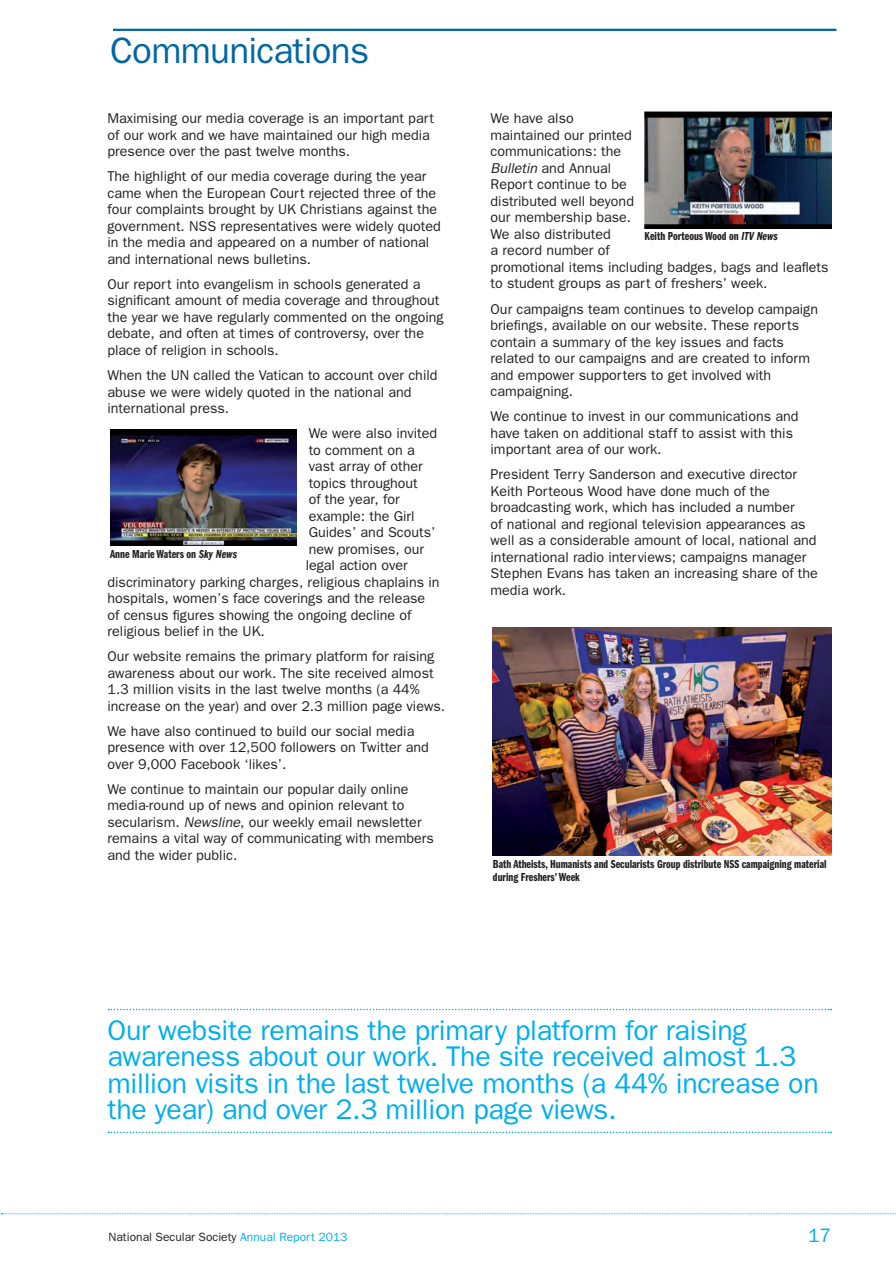
<style>
.page{position:relative;width:896px;height:1266px;background:#fff}
.page>*{position:absolute;margin:0;border:0;box-sizing:border-box;transform-origin:0 0}
.t1{font:36.75px "Franklin Gothic";letter-spacing:-.02em;color:#0067a5}
.t2{font:28.5px/26.2px "Franklin Gothic";letter-spacing:-.01em;color:#00aeef}
.t3{font:19.5px "Franklin Gothic";color:#00aeef}
.t4{font:14.25px/16.5px "Franklin Gothic";color:#231f20}
.t5{font:12px/12.8px "Franklin Gothic Demi Cmpr";color:#231f20}
.t6{font:12px "Franklin Gothic";color:#231f20}
.s1{font-style:italic}
.s2{font-family:"Franklin Gothic Demi Cmpr Ital"}
.s3{color:#00aeef}
</style>
<div class="page">
<svg style="left:0;top:1213px;width:896px;height:1px"></svg>
<img style="left:492px;top:627px;width:338px;height:228px">
<hr style="left:113px;top:29px;width:723px;height:2px;background:#0067a5">
<svg style="left:108px;top:1008px;width:722px;height:2px"></svg>
<svg style="left:108px;top:1131px;width:721px;height:1px"></svg>
<img style="left:644px;top:112px;width:186px;height:116px">
<img style="left:110px;top:429px;width:186px;height:116px">
<h1 class="t1" style="left:110px;top:30px;width:260px">Communications</h1>
<p class="t4" style="left:107px;top:110px;width:328px">Maximising our media coverage is an important part of our work and we have maintained our high media presence over the past twelve months.</p>
<p class="t4" style="left:107px;top:168px;width:334px">The highlight of our media coverage during the year came when the European Court rejected three of the four complaints brought by UK Christians against the government. NSS representatives were widely quoted in the media and appeared on a number of national and international news bulletins.</p>
<p class="t4" style="left:107px;top:275px;width:337px">Our report into evangelism in schools generated a significant amount of media coverage and throughout the year we have regularly commented on the ongoing debate, and often at times of controversy, over the place of religion in schools.</p>
<p class="t4" style="left:107px;top:366px;width:331px">When the UN called the Vatican to account over child abuse we were widely quoted in the national and international press.</p>
<p class="t4" style="left:308px;top:424px;width:130px">We were also invited</p>
<p class="t4" style="left:308px;top:441px;width:108px">to comment on a</p>
<p class="t4" style="left:308px;top:457px;width:115px">vast array of other</p>
<p class="t4" style="left:308px;top:474px;width:111px">topics throughout</p>
<p class="t4" style="left:308px;top:490px;width:92px">of the year, for</p>
<p class="t4" style="left:308px;top:507px;width:107px">example: the Girl</p>
<p class="t4" style="left:308px;top:523px;width:128px">Guides’ and Scouts’</p>
<p class="t4" style="left:308px;top:540px;width:117px">new promises, our</p>
<p class="t4" style="left:305px;top:556px;width:104px">legal action over</p>
<p class="t4" style="left:107px;top:573px;width:333px">discriminatory parking charges, religious chaplains in</p>
<p class="t4" style="left:107px;top:589px;width:319px">hospitals, women’s face coverings and the release</p>
<p class="t4" style="left:107px;top:606px;width:305px">of census figures showing the ongoing decline of</p>
<p class="t4" style="left:107px;top:622px;width:159px">religious belief in the UK.</p>
<p class="t4" style="left:107px;top:647px;width:339px">Our website remains the primary platform for raising awareness about our work. The site received almost 1.3 million visits in the last twelve months (a 44% increase on the year) and over 2.3 million page views.</p>
<p class="t4" style="left:107px;top:722px;width:323px">We have also continued to build our social media presence with over 12,500 followers on Twitter and over 9,000 Facebook ‘likes’.</p>
<p class="t4" style="left:107px;top:780px;width:327px">We continue to maintain our popular daily online media-round up of news and opinion relevant to secularism. <span class="s1">Newsline</span>, our weekly email newsletter remains a vital way of communicating with members and the wider public.</p>
<p class="t5" style="left:110px;top:547px;width:128px">Anne Marie Waters on <span class="s2">Sky News</span></p>
<p class="t4" style="left:490px;top:110px;width:339px">We have also<br>maintained our printed<br>communications: the<br><span class="s1">Bulletin</span> and Annual<br>Report continue to be<br>distributed well beyond<br>our membership base.<br>We also distributed<br>a record number of<br>promotional items including badges, bags and leaflets to student groups as part of freshers’ week.</p>
<p class="t4" style="left:490px;top:300px;width:329px">Our campaigns team continues to develop campaign briefings, available on our website. These reports contain a summary of the key issues and facts related to our campaigns and are created to inform and empower supporters to get involved with campaigning.</p>
<p class="t4" style="left:490px;top:407px;width:309px">We continue to invest in our communications and have taken on additional staff to assist with this important area of our work.</p>
<p class="t4" style="left:490px;top:465px;width:329px">President Terry Sanderson and executive director Keith Porteous Wood have done much of the broadcasting work, which has included a number<br>of national and regional television appearances as well as a considerable amount of local, national and international radio interviews; campaigns manager Stephen Evans has taken an increasing share of the media work.</p>
<p class="t5" style="left:644px;top:230px;width:135px">Keith Porteous Wood on <span class="s2">ITV News</span></p>
<p class="t5" style="left:492px;top:857px;width:335px">Bath Atheists, Humanists and Secularists Group distribute NSS campaigning material during Freshers’ Week</p>
<h2 class="t2" style="left:107px;top:1016px;width:712px">Our website remains the primary platform for raising awareness about our work. The site received almost 1.3 million visits in the last twelve months (a 44% increase on the year) and over 2.3 million page views.</h2>
<p class="t6" style="left:108px;top:1229px;width:240px">National Secular Society <span class="s3">Annual Report 2013</span></p>
<h3 class="t3" style="left:807px;top:1223px;width:24px">17</h3>
</div>
